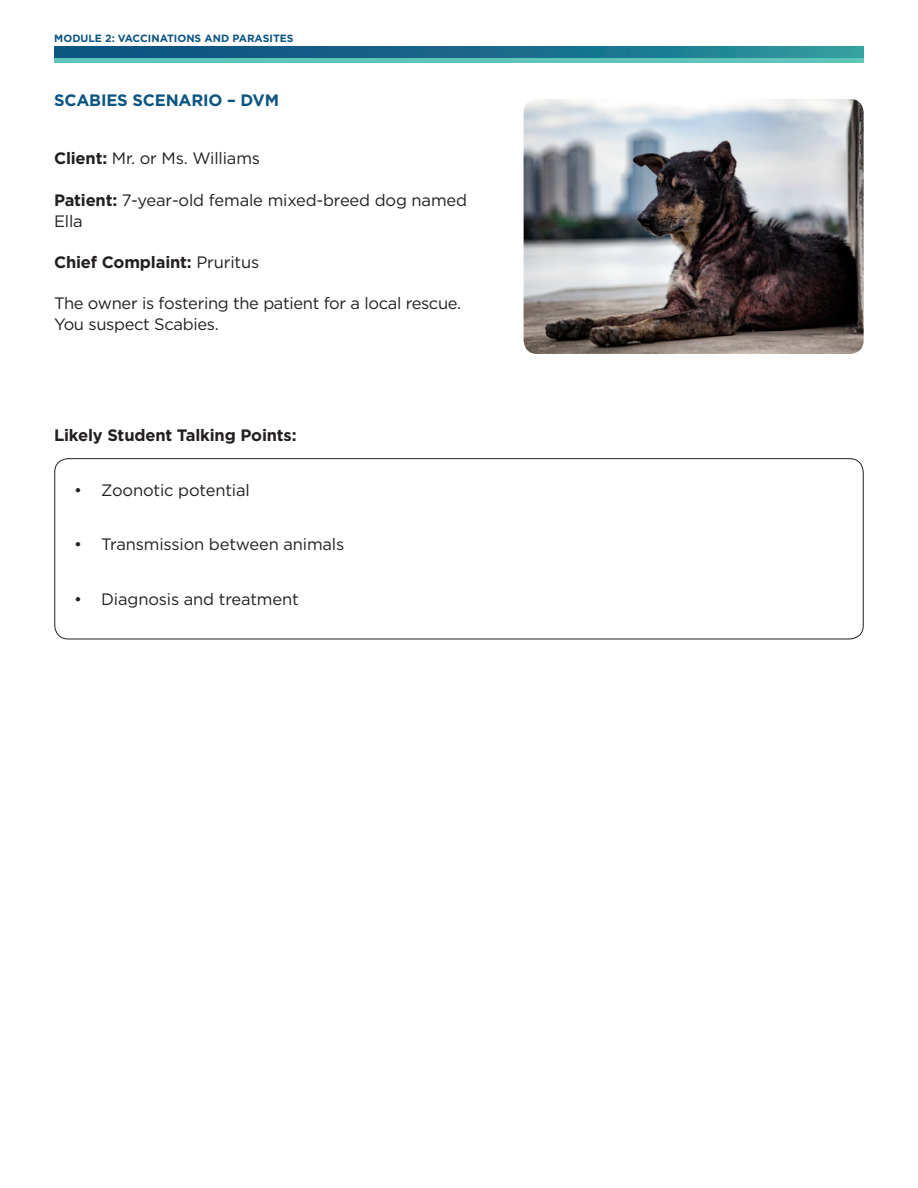
<style>
.page{position:relative;width:918px;height:1188px;background:#fff}
.page>*{position:absolute;margin:0;border:0;box-sizing:border-box;transform-origin:0 0}
.normal_body{font:16.5px/21px "Gotham";letter-spacing:-.01em;color:#231f20}
.normal_body-2{font:700 16.5px "Gotham";letter-spacing:-.01em;color:#231f20}
.normal_body-3{font:700 16.5px "Gotham";letter-spacing:-.01em;color:#0c5582}
.t1{font:700 10.5px "Gotham";color:#0c5582}
.s1{font-weight:700}
.s2{font-weight:400}
</style>
<div class="page">
<svg style="left:54px;top:46px;width:810px;height:13px;background:#1e748f"></svg>
<hr style="left:54px;top:59px;width:810px;height:4px;background:#5fc4ba">
<div style="left:54px;top:458px;width:810px;height:181px;border:1px solid #231f20;border-radius:14px"></div>
<img style="left:524px;top:99px;width:340px;height:255px">
<p class="t1" style="left:54px;top:32px;width:86px">Module 2: Vaccin</p>
<p class="t1" style="left:160px;top:32px;width:16px">ations</p>
<p class="t1" style="left:205px;top:32px;width:89px">an d Parasites</p>
<p class="normal_body-3" style="left:54px;top:91px;width:227px">SCABIES SCENARIO – DVM</p>
<p class="normal_body" style="left:54px;top:148px;width:208px"><span class="s1">Client:</span> Mr. or Ms. Williams</p>
<p class="normal_body" style="left:54px;top:189px;width:415px"><span class="s1">Patient:</span> 7-year-old female mixed-breed dog named<br>Ella</p>
<p class="normal_body-2" style="left:54px;top:253px;width:207px">Chief Complaint: <span class="s2">Pruritus</span></p>
<p class="normal_body" style="left:54px;top:292px;width:409px">The owner is fostering the patient for a local rescue.<br>You suspect Scabies.</p>
<p class="normal_body-2" style="left:54px;top:426px;width:244px">Likely Student Talking Points:</p>
<p class="normal_body" style="left:74px;top:479px;width:177px">• Zoonotic potential</p>
<p class="normal_body" style="left:74px;top:534px;width:272px">• Transmission between animals</p>
<p class="normal_body" style="left:74px;top:588px;width:226px">• Diagnosis and treatment</p>
</div>
